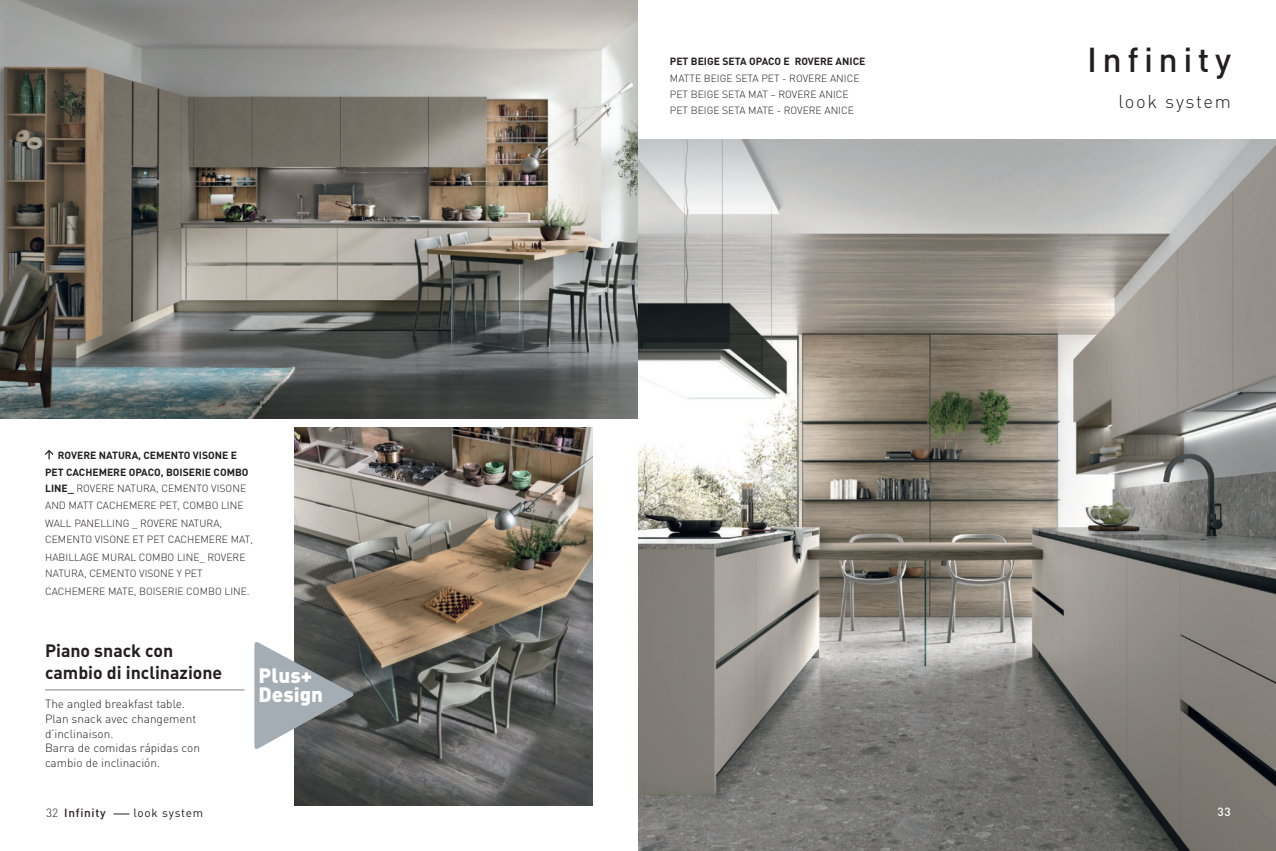
<style>
.page{position:relative;width:1276px;height:851px;background:#fff}
.page>*{position:absolute;margin:0;border:0;box-sizing:border-box;transform-origin:0 0}
.t1{font:500 34.12px "DIN";letter-spacing:.16em;color:#231f20}
.t2{font:900 20.5px/19.1px "DIN";color:#fff}
.t3{font:18.38px "DIN Light Alternate";letter-spacing:.09em;color:#231f20}
.t4{font:17.75px/21.9px "DIN Bold Alternate";color:#231f20}
.t5{font:300 11.75px/14.8px "DIN";color:#231f20}
.t6{font:500 11.75px "DIN";letter-spacing:.06em;color:#231f20}
.t7{font:11.75px "DIN";letter-spacing:.06em;color:#231f20}
.t8{font:500 11.75px "DIN";color:#fff}
.t9{font:300 10.38px/17.8px "DIN";color:#231f20}
.t10{font:700 10.38px/16.2px "DIN";color:#231f20;text-align:center}
.s1{font-weight:300}
</style>
<div class="page">
<img style="left:0;top:0;width:638px;height:418px">
<img style="left:294px;top:427px;width:299px;height:378px">
<img style="left:638px;top:140px;width:638px;height:710px">
<svg style="left:113px;top:813px;width:16px;height:1px"></svg>
<svg style="left:45px;top:449px;width:8px;height:10px"></svg>
<svg style="left:254px;top:641px;width:100px;height:108px;background:#878d90"></svg>
<hr style="left:45px;top:689px;width:199px;height:1px;background:#a3adb3">
<p class="t10" style="left:45px;top:448px;width:205px">ROVERE NATURA, CEMENTO VISONE E<br>PET CACHEMERE OPACO, BOISERIE COMBO<br>LINE_ <span class="s1">ROVERE NATURA, CEMENTO VISONE</span></p>
<p class="t9" style="left:45px;top:497px;width:200px">AND MATT CACHEMERE PET, COMBO LINE<br>WALL PANELLING _ ROVERE NATURA,</p>
<p class="t9" style="left:45px;top:531px;width:209px">CEMENTO VISONE ET PET CACHEMERE MAT,<br>HABILLAGE MURAL COMBO LINE_ ROVERE</p>
<p class="t9" style="left:45px;top:565px;width:206px">NATURA, CEMENTO VISONE Y PET<br>CACHEMERE MATE, BOISERIE COMBO LINE.</p>
<h3 class="t4" style="left:45px;top:640px;width:179px">Piano snack con cambio di inclinazione</h3>
<p class="t5" style="left:45px;top:697px;width:156px">The angled breakfast table.<br>Plan snack avec changement d’inclinaison.<br>Barra de comidas rápidas con cambio de inclinación.</p>
<h2 class="t2" style="left:259px;top:668px;width:66px">Plus+<br>Design</h2>
<p class="t10" style="left:670px;top:54px;width:197px">PET BEIGE SETA OPACO E ROVERE ANICE</p>
<p class="t9" style="left:670px;top:71px;width:191px;line-height:16.2px">MATTE BEIGE SETA PET - ROVERE ANICE<br>PET BEIGE SETA MAT – ROVERE ANICE<br>PET BEIGE SETA MATE - ROVERE ANICE</p>
<h1 class="t1" style="left:1087px;top:44px;width:145px">Infinity</h1>
<h3 class="t3" style="left:1118px;top:94px;width:114px">look system</h3>
<p class="t6" style="left:46px;top:807px;width:61px"><span class="s1">32</span> Infinity</p>
<p class="t7" style="left:134px;top:807px;width:71px">look system</p>
<p class="t8" style="left:1217px;top:806px;width:15px">33</p>
</div>
